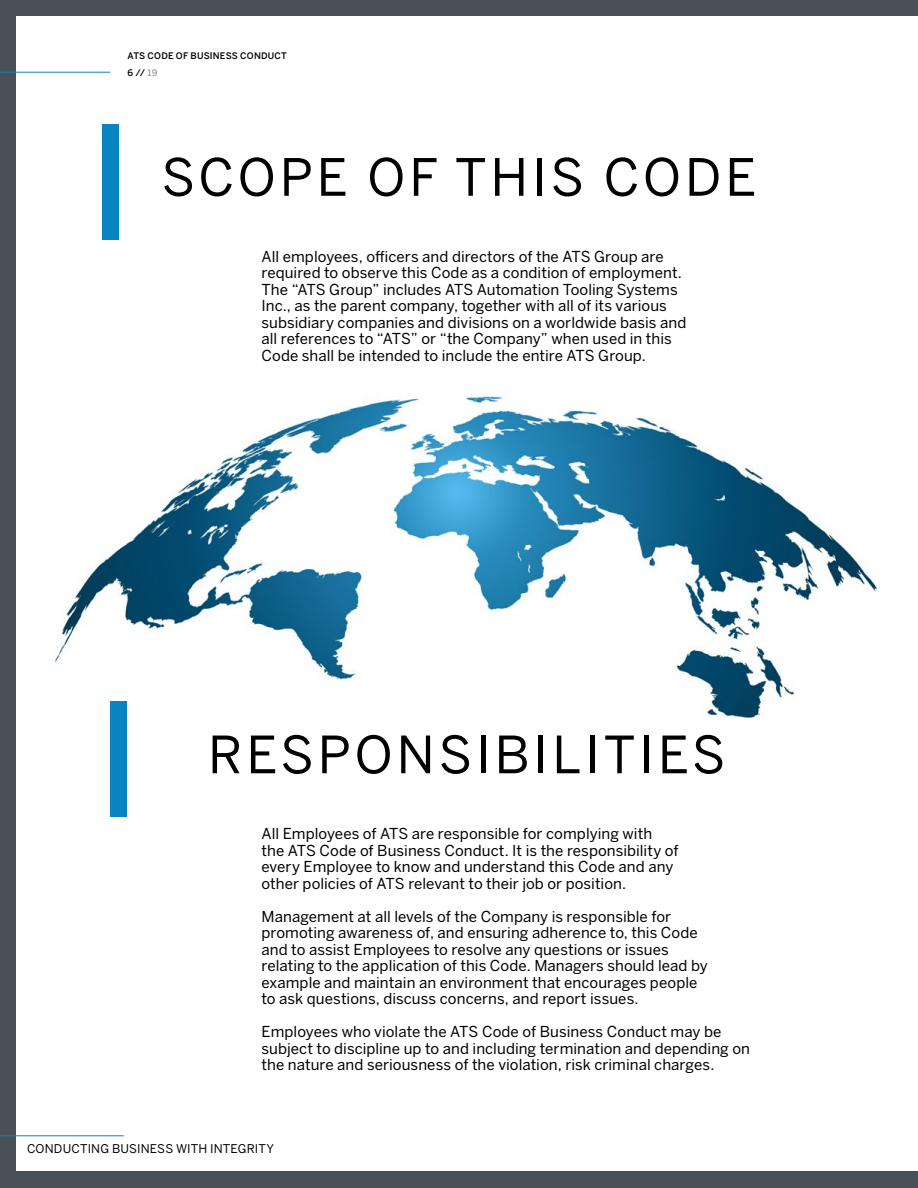
<style>
.page{position:relative;width:918px;height:1188px;background:#485156}
.page>*{position:absolute;margin:0;border:0;box-sizing:border-box;transform-origin:0 0}
.t1{font:51px "Benton Sans";letter-spacing:.075em;color:#000}
.t2{font:15px/16.5px "Benton Sans";letter-spacing:.005em;color:#000}
.t3{font:12px "Benton Sans";letter-spacing:.015em;color:#000}
.t4{font:500 9px/16.5px "Benton Sans";letter-spacing:.02em;color:#000}
.s1{color:#9d9d9c}
</style>
<div class="page">
<div style="left:16px;top:16px;width:902px;height:1156px;background:#fff"></div>
<img style="left:54px;top:394px;width:825px;height:324px">
<hr style="left:0;top:72px;width:110px;height:1px;background:#0884c1">
<hr style="left:0;top:1135px;width:124px;height:1px;background:#0884c1">
<div style="left:102px;top:124px;width:16px;height:115px;background:#0884c1"></div>
<div style="left:110px;top:701px;width:17px;height:116px;background:#0884c1"></div>
<p class="t4" style="left:128px;top:48px;width:161px">ATS CODE OF BUSINESS CONDUCT<br>6 // <span class="s1">19</span></p>
<h1 class="t1" style="left:162px;top:147px;width:596px">SCOPE OF THIS CODE</h1>
<p class="t2" style="left:262px;top:248px;width:426px">All employees, officers and directors of the ATS Group are required to observe this Code as a condition of employment.<br>The “ATS Group” includes ATS Automation Tooling Systems Inc., as the parent company, together with all of its various subsidiary companies and divisions on a worldwide basis and all references to “ATS” or “the Company” when used in this Code shall be intended to include the entire ATS Group.</p>
<h1 class="t1" style="left:208px;top:725px;width:519px">RESPONSIBILITIES</h1>
<p class="t2" style="left:262px;top:825px;width:419px">All Employees of ATS are responsible for complying with the ATS Code of Business Conduct. It is the responsibility of every Employee to know and understand this Code and any other policies of ATS relevant to their job or position.</p>
<p class="t2" style="left:262px;top:908px;width:448px">Management at all levels of the Company is responsible for promoting awareness of, and ensuring adherence to, this Code and to assist Employees to resolve any questions or issues relating to the application of this Code. Managers should lead by example and maintain an environment that encourages people to ask questions, discuss concerns, and report issues.</p>
<p class="t2" style="left:262px;top:1023px;width:490px">Employees who violate the ATS Code of Business Conduct may be subject to discipline up to and including termination and depending on the nature and seriousness of the violation, risk criminal charges.</p>
<p class="t3" style="left:27px;top:1141px;width:249px">CONDUCTING BUSINESS WITH INTEGRITY</p>
</div>
